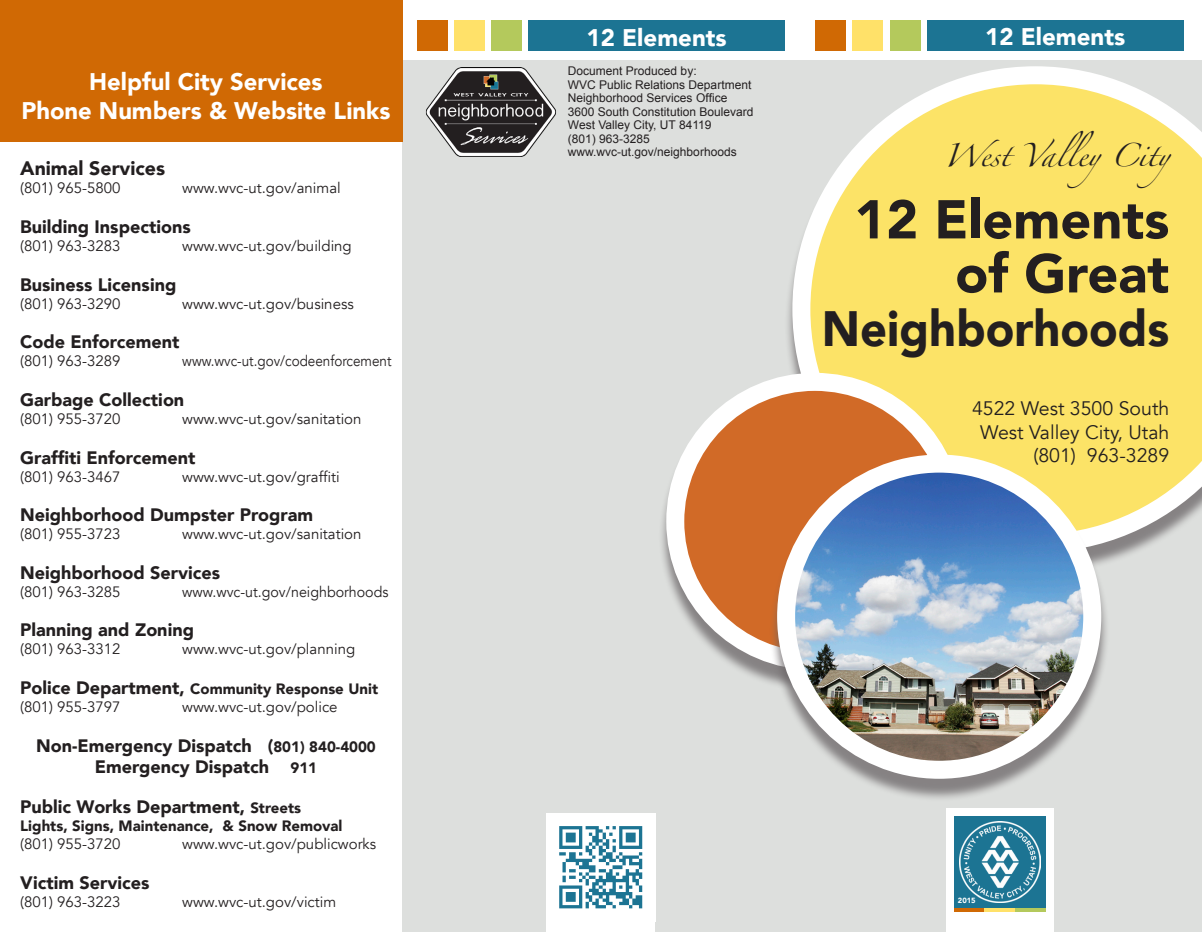
<style>
.page{position:relative;width:1202px;height:932px;background:#fff}
.page>*{position:absolute;margin:0;border:0;box-sizing:border-box;transform-origin:0 0}
.t1{font:900 54px "Avenir";color:#231f20}
.t2{font:900 49.5px "Avenir";color:#231f20;scale:.95 1}
.t3{font:900 24px "Avenir";color:#fff}
.t4{font:21px "Zapfino";color:#231f20}
.t5{font:19.5px "Avenir";color:#231f20}
.t6{font:900 19.5px "Avenir";color:#231f20}
.t7{font:900 18px "Avenir";color:#231f20}
.t8{font:15px "Avenir";color:#231f20}
.t9{font:900 15px "Avenir";color:#231f20}
.t10{font:15px "Avenir";color:#231f20;scale:.9 1}
.t11{font:15px "Avenir";color:#231f20;scale:.95 1}
.t12{font:12px "Arial";color:#231f20}
.t13{font:900 7.5px "Avenir";color:#fff}
.s1{font-size:18px}
.s2{font-size:15px}
</style>
<div class="page">
<div style="left:403px;top:61px;width:799px;height:871px;background:#dddfdd"></div>
<div style="left:0;top:0;width:403px;height:142px;background:#d06904"></div>
<img style="left:425px;top:67px;width:131px;height:89px">
<div style="left:784px;top:73px;width:418px;height:502px;background:#696466;opacity:.75"></div>
<svg style="left:792px;top:66px;width:410px;height:486px;background:#f7e381"></svg>
<div style="left:658px;top:379px;width:313px;height:313px;background:#696466;opacity:.75"></div>
<div style="left:675px;top:382px;width:279px;height:279px;background:#d16a27;border-radius:50%"></div>
<div style="left:666px;top:373px;width:297px;height:297px;border:18px solid #fff;border-radius:50%"></div>
<div style="left:769px;top:461px;width:340px;height:340px;background:#696466;opacity:.75"></div>
<img style="left:786px;top:469px;width:306px;height:296px">
<div style="left:777px;top:454px;width:324px;height:324px;border:18px solid #fff;border-radius:50%"></div>
<div style="left:547px;top:813px;width:108px;height:119px;background:#fff"></div>
<img style="left:559px;top:826px;width:84px;height:83px">
<div style="left:926px;top:20px;width:257px;height:31px;background:#1c7493"></div>
<div style="left:815px;top:20px;width:31px;height:31px;background:#d06904"></div>
<div style="left:852px;top:20px;width:31px;height:31px;background:#ffe169"></div>
<div style="left:889px;top:20px;width:31px;height:31px;background:#b4c95c"></div>
<div style="left:945px;top:808px;width:108px;height:124px;background:#fff"></div>
<div style="left:954px;top:816px;width:91px;height:91px;background:#1c7493"></div>
<svg style="left:954px;top:907px;width:30px;height:4px"></svg>
<svg style="left:984px;top:907px;width:31px;height:4px"></svg>
<svg style="left:1015px;top:907px;width:30px;height:4px"></svg>
<img style="left:959px;top:821px;width:81px;height:81px">
<div style="left:528px;top:20px;width:257px;height:31px;background:#1c7493"></div>
<div style="left:417px;top:20px;width:30px;height:31px;background:#d06904"></div>
<div style="left:454px;top:20px;width:30px;height:31px;background:#ffe169"></div>
<div style="left:491px;top:20px;width:30px;height:31px;background:#b4c95c"></div>
<p class="t3" style="left:89px;top:61px;width:235px">Helpful City Services</p>
<p class="t3" style="left:22px;top:90px;width:370px">Phone Numbers &amp; Website Links</p>
<p class="t6" style="left:20px;top:152px;width:146px">Animal Services</p>
<p class="t8" style="left:20px;top:179px;width:102px">(801) 965-5800</p>
<p class="t8" style="left:182px;top:179px;width:160px">www.wvc-ut.gov/animal</p>
<p class="t7" style="left:20px;top:211px;width:172px">Building Inspections</p>
<p class="t8" style="left:20px;top:237px;width:102px">(801) 963-3283</p>
<p class="t8" style="left:182px;top:237px;width:171px">www.wvc-ut.gov/building</p>
<p class="t7" style="left:20px;top:269px;width:158px">Business Licensing</p>
<p class="t8" style="left:20px;top:294px;width:102px">(801) 963-3290</p>
<p class="t8" style="left:182px;top:294px;width:173px">www.wvc-ut.gov/business</p>
<p class="t7" style="left:20px;top:326px;width:161px">Code Enforcement</p>
<p class="t8" style="left:20px;top:352px;width:102px">(801) 963-3289</p>
<p class="t10" style="left:182px;top:352px;width:234px">www.wvc-ut.gov/codeenforcement</p>
<p class="t7" style="left:20px;top:384px;width:165px">Garbage Collection</p>
<p class="t8" style="left:20px;top:410px;width:102px">(801) 955-3720</p>
<p class="t8" style="left:182px;top:410px;width:181px">www.wvc-ut.gov/sanitation</p>
<p class="t7" style="left:20px;top:442px;width:177px">Graffiti Enforcement</p>
<p class="t8" style="left:20px;top:467px;width:102px">(801) 963-3467</p>
<p class="t8" style="left:182px;top:467px;width:159px">www.wvc-ut.gov/graffiti</p>
<p class="t7" style="left:20px;top:499px;width:294px">Neighborhood Dumpster Program</p>
<p class="t8" style="left:20px;top:525px;width:102px">(801) 955-3723</p>
<p class="t8" style="left:182px;top:525px;width:181px">www.wvc-ut.gov/sanitation</p>
<p class="t7" style="left:20px;top:557px;width:201px">Neighborhood Services</p>
<p class="t8" style="left:20px;top:582px;width:102px">(801) 963-3285</p>
<p class="t11" style="left:182px;top:582px;width:218px">www.wvc-ut.gov/neighborhoods</p>
<p class="t7" style="left:20px;top:614px;width:175px">Planning and Zoning</p>
<p class="t8" style="left:20px;top:640px;width:102px">(801) 963-3312</p>
<p class="t8" style="left:182px;top:640px;width:174px">www.wvc-ut.gov/planning</p>
<p class="t9" style="left:20px;top:676px;width:359px"><span class="s1">Police Department,</span> Community Response Unit</p>
<p class="t8" style="left:20px;top:698px;width:102px">(801) 955-3797</p>
<p class="t8" style="left:182px;top:698px;width:157px">www.wvc-ut.gov/police</p>
<p class="t7" style="left:36px;top:730px;width:341px">Non-Emergency Dispatch (<span class="s2">801) 840-4000</span></p>
<p class="t7" style="left:95px;top:751px;width:224px">Emergency Dispatch <span class="s2">911</span></p>
<p class="t7" style="left:20px;top:791px;width:282px">Public Works Department, <span class="s2">Streets</span></p>
<p class="t9" style="left:20px;top:812px;width:324px">Lights, Signs, Maintenance, &amp; Snow Removal</p>
<p class="t8" style="left:20px;top:834px;width:102px">(801) 955-3720</p>
<p class="t8" style="left:182px;top:834px;width:195px">www.wvc-ut.gov/publicworks</p>
<p class="t7" style="left:20px;top:866px;width:131px">Victim Services</p>
<p class="t8" style="left:20px;top:892px;width:102px">(801) 963-3223</p>
<p class="t8" style="left:182px;top:892px;width:155px">www.wvc-ut.gov/victim</p>
<p class="t3" style="left:586px;top:17px;width:141px">12 Elements</p>
<p class="t3" style="left:985px;top:16px;width:141px">12 Elements</p>
<p class="t12" style="left:568px;top:63px;width:130px">Document Produced by:</p>
<p class="t12" style="left:568px;top:76px;width:185px">WVC Public Relations Department</p>
<p class="t12" style="left:568px;top:90px;width:161px">Neighborhood Services Office</p>
<p class="t12" style="left:568px;top:103px;width:187px">3600 South Constitution Boulevard</p>
<p class="t12" style="left:568px;top:117px;width:145px">West Valley City, UT 84119</p>
<p class="t12" style="left:568px;top:130px;width:84px">(801) 963-3285</p>
<p class="t12" style="left:568px;top:144px;width:170px">www.wvc-ut.gov/neighborhoods</p>
<p class="t4" style="left:943px;top:147px;width:250px">West ValleyCity</p>
<p class="t1" style="left:854px;top:173px;width:316px">12 Elements</p>
<p class="t1" style="left:955px;top:227px;width:215px">of Great</p>
<p class="t2" style="left:821px;top:287px;width:367px">Neighborhoods</p>
<p class="t5" style="left:972px;top:397px;width:199px">4522 West 3500 South</p>
<p class="t5" style="left:980px;top:420px;width:191px">West Valley City, Utah</p>
<p class="t5" style="left:1033px;top:443px;width:137px">(801) 963-3289</p>
<p class="t13" style="left:958px;top:894px;width:19px">2015</p>
</div>
